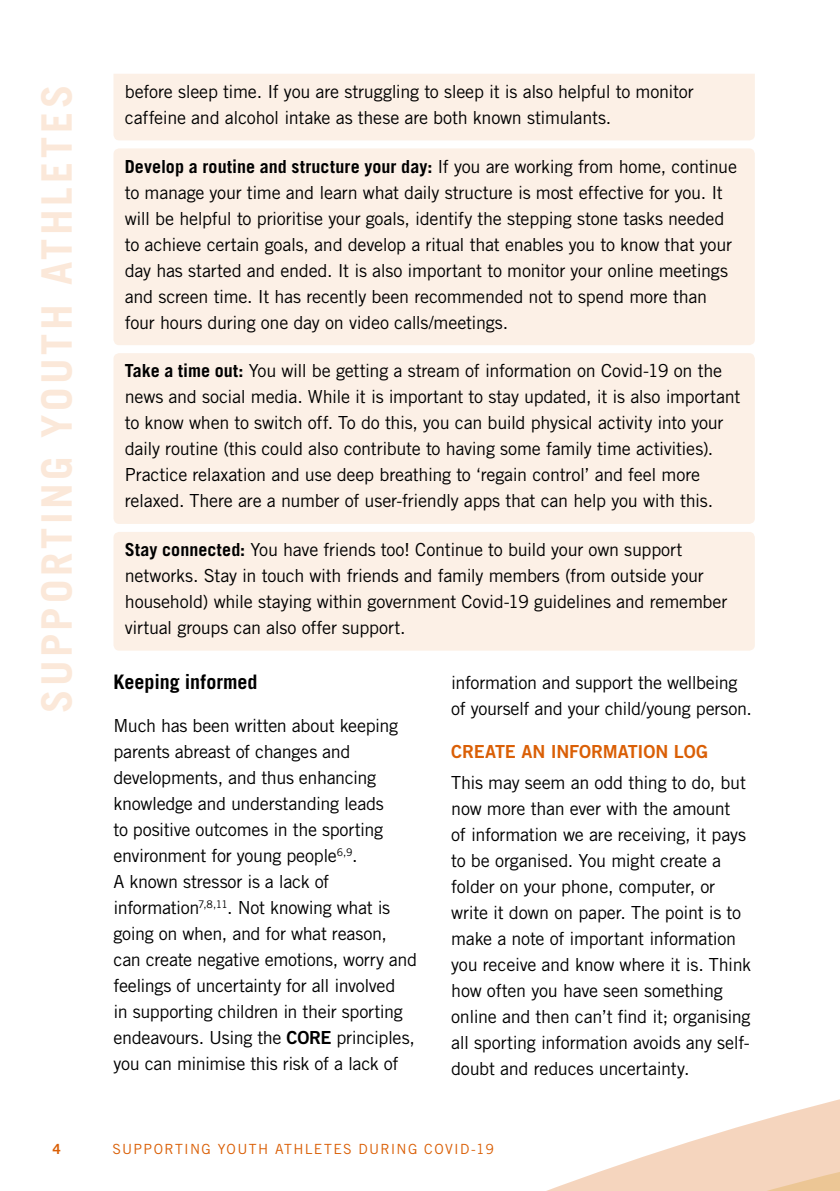
<style>
.page{position:relative;width:840px;height:1191px;background:#fff}
.page>*{position:absolute;margin:0;border:0;box-sizing:border-box;transform-origin:0 0}
.t1{font:700 42px "Trade Gothic LT Std";letter-spacing:.085em;color:#fbe8d9}
.t2{font:700 20px "Trade Gothic LT Std";color:#000}
.t3{font:18px/26px "Trade Gothic LT Std";letter-spacing:-.015em;color:#000}
.t4{font:18px "Trade Gothic LT Std Bd 2";letter-spacing:-.01em;color:#da5f06}
.t5{font:14px "Trade Gothic LT Std";letter-spacing:.095em;color:#da5f06}
.t6{font:700 14px "Trade Gothic LT Std";color:#da5f06}
.s1{font-weight:700}
.s2{font-family:"Trade Gothic LT Std Bd 2"}
</style>
<div class="page">
<svg style="left:546px;top:1099px;width:293px;height:92px;fill:#f5d5be"></svg>
<div style="left:113px;top:74px;width:641px;height:66px;background:#fcf0e6"></div>
<div style="left:113px;top:148px;width:641px;height:197px;background:#fcf0e6;border-radius:6px"></div>
<div style="left:113px;top:353px;width:641px;height:171px;background:#fcf0e6;border-radius:6px"></div>
<div style="left:113px;top:532px;width:641px;height:118px;background:#fcf0e6;border-radius:6px"></div>
<h1 class="t1" style="left:31px;top:712px;width:629px;rotate:-90deg">SUPPORTING YOUTH ATHLETES</h1>
<p class="t3" style="left:125px;top:78px;width:570px">before sleep time. If you are struggling to sleep it is also helpful to monitor caffeine and alcohol intake as these are both known stimulants.</p>
<p class="t3" style="left:125px;top:153px;width:613px"><span class="s1">Develop a routine and structure your day:</span> If you are working from home, continue to manage your time and learn what daily structure is most effective for you. It will be helpful to prioritise your goals, identify the stepping stone tasks needed to achieve certain goals, and develop a ritual that enables you to know that your day has started and ended. It is also important to monitor your online meetings and screen time. It has recently been recommended not to spend more than four hours during one day on video calls/meetings.</p>
<p class="t3" style="left:125px;top:358px;width:616px"><span class="s1">Take a time out:</span> You will be getting a stream of information on Covid-19 on the news and social media. While it is important to stay updated, it is also important to know when to switch off. To do this, you can build physical activity into your daily routine (this could also contribute to having some family time activities).<br>Practice relaxation and use deep breathing to ‘regain control’ and feel more relaxed. There are a number of user-friendly apps that can help you with this.</p>
<p class="t3" style="left:125px;top:536px;width:603px"><span class="s1">Stay connected:</span> You have friends too! Continue to build your own support networks. Stay in touch with friends and family members (from outside your household) while staying within government Covid-19 guidelines and remember virtual groups can also offer support.</p>
<p class="t2" style="left:113px;top:669px;width:145px">Keeping informed</p>
<p class="t3" style="left:113px;top:712px;width:305px">Much has been written about keeping parents abreast of changes and developments, and thus enhancing knowledge and understanding leads<br>to positive outcomes in the sporting environment for young people<sup>6,9</sup>.<br>A known stressor is a lack of information<sup>7,8,11</sup>. Not knowing what is going on when, and for what reason, can create negative emotions, worry and feelings of uncertainty for all involved<br>in supporting children in their sporting endeavours. Using the <span class="s2">CORE</span> principles, you can minimise this risk of a lack of</p>
<p class="t3" style="left:451px;top:669px;width:302px">information and support the wellbeing of yourself and your child/young person.</p>
<p class="t4" style="left:451px;top:740px;width:258px">CREATE AN INFORMATION LOG</p>
<p class="t3" style="left:451px;top:769px;width:301px">This may seem an odd thing to do, but now more than ever with the amount<br>of information we are receiving, it pays to be organised. You might create a folder on your phone, computer, or write it down on paper. The point is to make a note of important information you receive and know where it is. Think how often you have seen something online and then can’t find it; organising all sporting information avoids any self&shy;doubt and reduces uncertainty.</p>
<p class="t6" style="left:53px;top:1139px;width:9px">4</p>
<p class="t5" style="left:112px;top:1140px;width:383px">SUPPORTING YOUTH ATHLETES DURING COVID-19</p>
</div>
